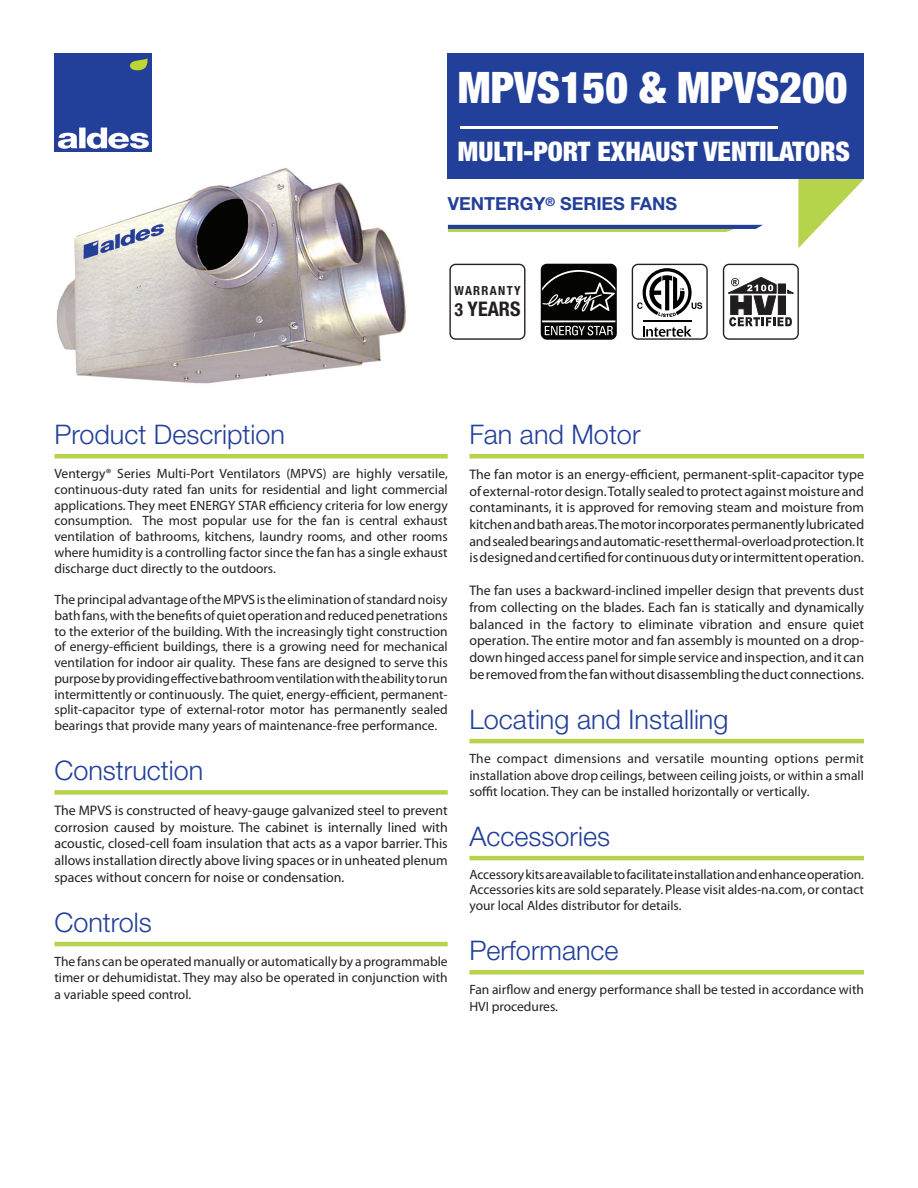
<style>
.page{position:relative;width:918px;height:1188px;background:#fff}
.page>*{position:absolute;margin:0;border:0;box-sizing:border-box;transform-origin:0 0}
.t1{font:900 condensed 43.5px "Helvetica Neue LT Std";color:#fff}
.Body_Paragraphs{font:300 27px "Helvetica Neue LT Std";color:#223f99}
.t2{font:900 condensed 27px "Helvetica Neue LT Std";color:#fff}
.t3{font:700 condensed 20.1px "Helvetica Neue LT Std";color:#231f20}
.t4{font:700 18px "Helvetica Neue LT Std";color:#223f99}
.Prod_Spec_Tech_Data{font:13.8px/16.6px "Myriad Pro";color:#231f20;text-align:justify}
.Prod_Spec_Tech_Data-2{font:13.5px/15.8px "Myriad Pro";color:#231f20;text-align:justify}
.t5{font:700 condensed 12.6px "Helvetica Neue LT Std";letter-spacing:.105em;color:#231f20}
.s1{font-size:18.15px}
</style>
<div class="page">
<div style="left:54px;top:454px;width:394px;height:5px;background:#b5d44b"></div>
<div style="left:54px;top:790px;width:394px;height:5px;background:#b5d44b"></div>
<hr style="left:54px;top:942px;width:394px;height:4px;background:#b5d44b">
<img style="left:54px;top:54px;width:97px;height:97px">
<svg style="left:798px;top:179px;width:66px;height:69px"></svg>
<svg style="left:448px;top:225px;width:315px;height:7px;background:#678381"></svg>
<div style="left:448px;top:53px;width:416px;height:126px;background:#223f99"></div>
<hr style="left:460px;top:127px;width:317px;height:2px;background:#fff">
<svg style="left:449px;top:264px;width:76px;height:76px"></svg>
<div style="left:469px;top:454px;width:395px;height:5px;background:#b5d44b"></div>
<hr style="left:469px;top:739px;width:395px;height:4px;background:#b5d44b">
<hr style="left:469px;top:856px;width:395px;height:4px;background:#b5d44b">
<div style="left:469px;top:970px;width:395px;height:5px;background:#b5d44b"></div>
<svg style="left:632px;top:264px;width:76px;height:76px"></svg>
<svg style="left:541px;top:264px;width:76px;height:76px;background:#2d2e2c"></svg>
<svg style="left:723px;top:264px;width:76px;height:76px"></svg>
<img style="left:56px;top:168px;width:350px;height:216px">
<p class="t1" style="left:458px;top:61px;width:391px">MPVS150 &amp; MPVS200</p>
<p class="t2" style="left:458px;top:135px;width:394px">MULTI-PORT EXHAUST VENTILATORS</p>
<p class="t4" style="left:448px;top:193px;width:231px">VENTERGY<sup>®</sup> SERIES FANS</p>
<p class="t5" style="left:454px;top:283px;width:68px">WARRANTY</p>
<p class="t3" style="left:454px;top:297px;width:68px"><span class="s1">3</span> YEARS</p>
<p class="Body_Paragraphs" style="left:54px;top:418px;width:232px">Product Description</p>
<p class="Prod_Spec_Tech_Data-2" style="left:54px;top:465px;width:395px">Ventergy® Series Multi-Port Ventilators (MPVS) are highly versatile, continuous-duty rated fan units for residential and light commercial applications. They meet ENERGY STAR efficiency criteria for low energy consumption. The most popular use for the fan is central exhaust ventilation of bathrooms, kitchens, laundry rooms, and other rooms where humidity is a controlling factor since the fan has a single exhaust discharge duct directly to the outdoors.</p>
<p class="Prod_Spec_Tech_Data-2" style="left:54px;top:591px;width:395px">The principal advantage of the MPVS is the elimination of standard noisy bath fans, with the benefits of quiet operation and reduced penetrations to the exterior of the building. With the increasingly tight construction of energy-efficient buildings, there is a growing need for mechanical ventilation for indoor air quality. These fans are designed to serve this purpose by providing effective bathroom ventilation with the ability to run intermittently or continuously. The quiet, energy-efficient, permanent&shy;split-capacitor type of external-rotor motor has permanently sealed bearings that provide many years of maintenance-free performance.</p>
<p class="Body_Paragraphs" style="left:54px;top:754px;width:151px">Construction</p>
<p class="Prod_Spec_Tech_Data" style="left:54px;top:802px;width:395px">The MPVS is constructed of heavy-gauge galvanized steel to prevent corrosion caused by moisture. The cabinet is internally lined with acoustic, closed-cell foam insulation that acts as a vapor barrier. This allows installation directly above living spaces or in unheated plenum spaces without concern for noise or condensation.</p>
<p class="Body_Paragraphs" style="left:54px;top:906px;width:99px">Controls</p>
<p class="Prod_Spec_Tech_Data-2" style="left:54px;top:953px;width:395px;line-height:16.2px">The fans can be operated manually or automatically by a programmable timer or dehumidistat. They may also be operated in conjunction with a variable speed control.</p>
<p class="Body_Paragraphs" style="left:469px;top:418px;width:173px">Fan and Motor</p>
<p class="Prod_Spec_Tech_Data" style="left:469px;top:466px;width:396px">The fan motor is an energy-efficient, permanent-split-capacitor type of external-rotor design. Totally sealed to protect against moisture and contaminants, it is approved for removing steam and moisture from kitchen and bath areas. The motor incorporates permanently lubricated and sealed bearings and automatic-reset thermal-overload protection. It is designed and certified for continuous duty or intermittent operation.</p>
<p class="Prod_Spec_Tech_Data" style="left:469px;top:582px;width:396px">The fan uses a backward-inclined impeller design that prevents dust from collecting on the blades. Each fan is statically and dynamically balanced in the factory to eliminate vibration and ensure quiet operation. The entire motor and fan assembly is mounted on a drop&shy;down hinged access panel for simple service and inspection, and it can be removed from the fan without disassembling the duct connections.</p>
<p class="Body_Paragraphs" style="left:469px;top:703px;width:261px">Locating and Installing</p>
<p class="Prod_Spec_Tech_Data-2" style="left:469px;top:750px;width:396px;line-height:16.2px">The compact dimensions and versatile mounting options permit installation above drop ceilings, between ceiling joists, or within a small soffit location. They can be installed horizontally or vertically.</p>
<p class="Body_Paragraphs" style="left:469px;top:820px;width:142px">Accessories</p>
<p class="Prod_Spec_Tech_Data-2" style="left:469px;top:867px;width:396px;line-height:15.3px">Accessory kits are available to facilitate installation and enhance operation.<br>Accessories kits are sold separately. Please visit aldes-na.com, or contact your local Aldes distributor for details.</p>
<p class="Body_Paragraphs" style="left:469px;top:934px;width:151px">Performance</p>
<p class="Prod_Spec_Tech_Data-2" style="left:469px;top:982px;width:396px;line-height:16.2px">Fan airflow and energy performance shall be tested in accordance with<br>HVI procedures.</p>
</div>
